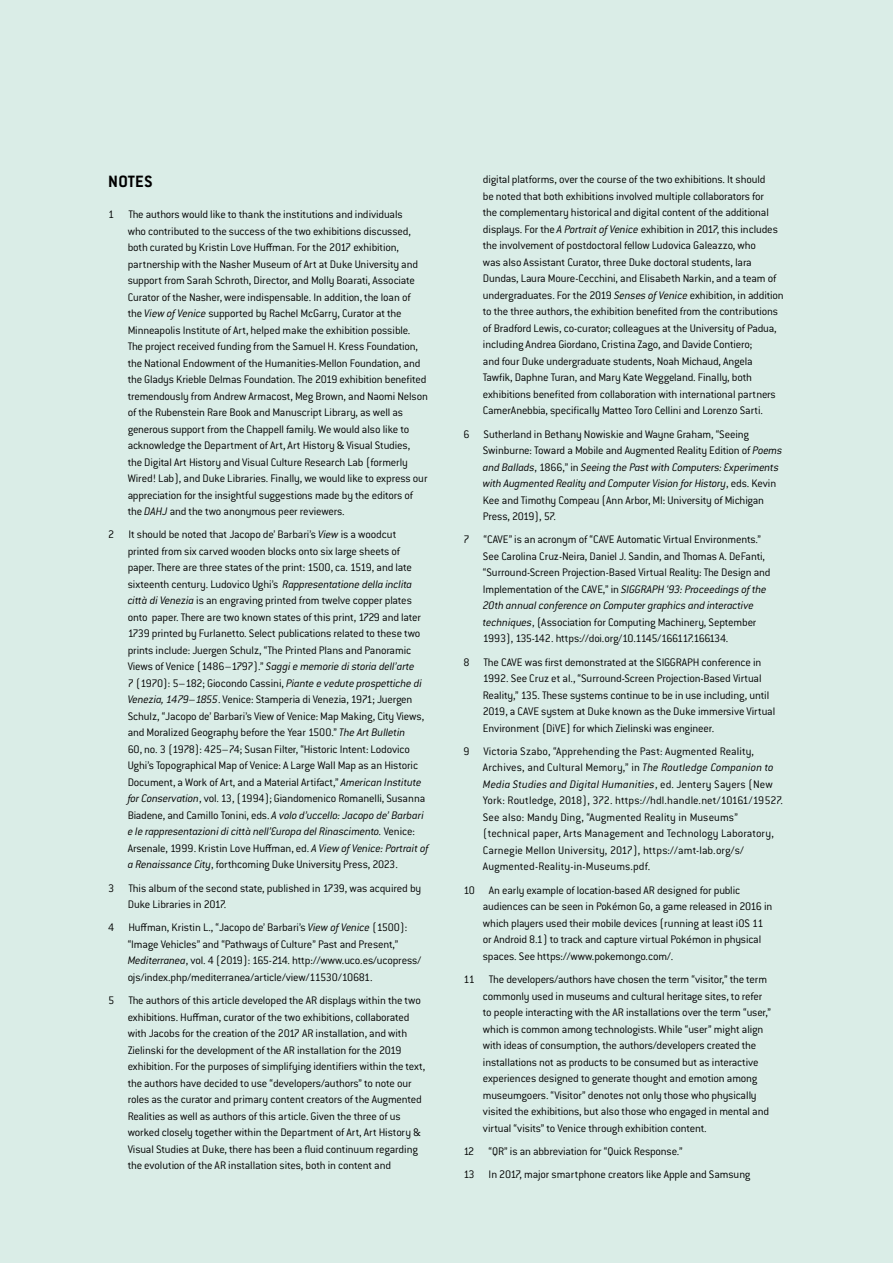
<style>
.page{position:relative;width:893px;height:1263px;background:#fff}
.page>*{position:absolute;margin:0;border:0;box-sizing:border-box;transform-origin:0 0}
.t1{font:700 18px "Conduit ITC";letter-spacing:.01em;color:#000}
.t2{font:12px/16.5px "Conduit ITC Light";letter-spacing:-.015em;color:#000}
.t3{font:12px/16.5px "Conduit ITC Light";letter-spacing:.005em;color:#000}
.s1{font-style:italic}
</style>
<div class="page">
<div style="left:1px;top:0;width:892px;height:1263px;background:#daede7"></div>
<h1 class="t1" style="left:108px;top:171px;width:46px">NOTES</h1>
<p class="t2" style="left:128px;top:206px;width:302px;text-indent:-20px">1 The authors would like to thank the institutions and individuals<br>who contributed to the success of the two exhibitions discussed, both curated by Kristin Love Huffman. For the 2017 exhibition, partnership with the Nasher Museum of Art at Duke University and support from Sarah Schroth, Director, and Molly Boarati, Associate Curator of the Nasher, were indispensable. In addition, the loan of the <span class="s1">View of Venice</span> supported by Rachel McGarry, Curator at the Minneapolis Institute of Art, helped make the exhibition possible.<br>The project received funding from the Samuel H. Kress Foundation, the National Endowment of the Humanities-Mellon Foundation, and the Gladys Krieble Delmas Foundation. The 2019 exhibition benefited tremendously from Andrew Armacost, Meg Brown, and Naomi Nelson of the Rubenstein Rare Book and Manuscript Library, as well as generous support from the Chappell family. We would also like to acknowledge the Department of Art, Art History &amp; Visual Studies,<br>the Digital Art History and Visual Culture Research Lab (formerly Wired! Lab), and Duke Libraries. Finally, we would like to express our appreciation for the insightful suggestions made by the editors of the <span class="s1">DAHJ</span> and the two anonymous peer reviewers.</p>
<p class="t2" style="left:128px;top:526px;width:303px;text-indent:-20px">2 It should be noted that Jacopo de’ Barbari’s <span class="s1">View</span> is a woodcut printed from six carved wooden blocks onto six large sheets of paper. There are three states of the print: 1500, ca. 1519, and late sixteenth century. Ludovico Ughi’s <span class="s1">Rappresentatione della inclita città di Venezia</span> is an engraving printed from twelve copper plates onto paper. There are two known states of this print, 1729 and later 1739 printed by Furlanetto. Select publications related to these two prints include: Juergen Schulz, “The Printed Plans and Panoramic Views of Venice (1486–1797).” <span class="s1">Saggi e memorie di storia dell’arte<br></span>7 (1970): 5–182; Giocondo Cassini, <span class="s1">Piante e vedute prospettiche di Venezia, 1479–1855</span>. Venice: Stamperia di Venezia, 1971; Juergen Schulz, “Jacopo de’ Barbari’s View of Venice: Map Making, City Views, and Moralized Geography before the Year 1500.” <span class="s1">The Art Bulletin<br></span>60, no. 3 (1978): 425–74; Susan Filter, “Historic Intent: Lodovico Ughi’s Topographical Map of Venice: A Large Wall Map as an Historic Document, a Work of Art, and a Material Artifact,” <span class="s1">American Institute for Conservation</span>, vol. 13, (1994); Giandomenico Romanelli, Susanna Biadene, and Camillo Tonini, eds. <span class="s1">A volo d’uccello: Jacopo de’ Barbari e le rappresentazioni di città nell’Europa del Rinascimento.</span> Venice:<br>Arsenale, 1999. Kristin Love Huffman, ed. <span class="s1">A View of Venice: Portrait of a Renaissance City</span>, forthcoming Duke University Press, 2023.</p>
<p class="t2" style="left:128px;top:879px;width:295px;text-indent:-20px">3 This album of the second state, published in 1739, was acquired by<br>Duke Libraries in 2017.</p>
<p class="t2" style="left:128px;top:919px;width:295px;text-indent:-20px">4 Huffman, Kristin L., “Jacopo de’ Barbari’s <span class="s1">View of Venice</span> (1500): “Image Vehicles” and “Pathways of Culture” Past and Present,” <span class="s1">Mediterranea</span>, vol. 4 (2019): 165-214. http://www.uco.es/ucopress/ ojs/index.php/mediterranea/article/view/11530/10681.</p>
<p class="t2" style="left:128px;top:992px;width:299px;text-indent:-20px">5 The authors of this article developed the AR displays within the two exhibitions. Huffman, curator of the two exhibitions, collaborated with Jacobs for the creation of the 2017 AR installation, and with Zielinski for the development of the AR installation for the 2019 exhibition. For the purposes of simplifying identifiers within the text, the authors have decided to use “developers/authors” to note our roles as the curator and primary content creators of the Augmented Realities as well as authors of this article. Given the three of us worked closely together within the Department of Art, Art History &amp; Visual Studies at Duke, there has been a fluid continuum regarding the evolution of the AR installation sites, both in content and</p>
<p class="t2" style="left:483px;top:171px;width:302px">digital platforms, over the course of the two exhibitions. It should<br>be noted that both exhibitions involved multiple collaborators for<br>the complementary historical and digital content of the additional displays. For the <span class="s1">A Portrait of Venice</span> exhibition in 2017, this includes the involvement of postdoctoral fellow Ludovica Galeazzo, who<br>was also Assistant Curator, three Duke doctoral students, Iara Dundas, Laura Moure-Cecchini, and Elisabeth Narkin, and a team of undergraduates. For the 2019 <span class="s1">Senses of Venice</span> exhibition, in addition to the three authors, the exhibition benefited from the contributions of Bradford Lewis, co-curator; colleagues at the University of Padua, including Andrea Giordano, Cristina Zago, and Davide Contiero;<br>and four Duke undergraduate students, Noah Michaud, Angela Tawfik, Daphne Turan, and Mary Kate Weggeland. Finally, both exhibitions benefited from collaboration with international partners CamerAnebbia, specifically Matteo Toro Cellini and Lorenzo Sarti.</p>
<p class="t2" style="left:483px;top:425px;width:301px;text-indent:-20px">6 Sutherland in Bethany Nowiskie and Wayne Graham, “Seeing Swinburne: Toward a Mobile and Augmented Reality Edition of <span class="s1">Poems and Ballads</span>, 1866,” in <span class="s1">Seeing the Past with Computers: Experiments with Augmented Reality and Computer Vision for History</span>, eds. Kevin Kee and Timothy Compeau (Ann Arbor, MI: University of Michigan Press, 2019), 57.</p>
<p class="t2" style="left:483px;top:531px;width:289px;text-indent:-20px">7 “CAVE” is an acronym of “CAVE Automatic Virtual Environments.” See Carolina Cruz-Neira, Daniel J. Sandin, and Thomas A. DeFanti, “Surround-Screen Projection-Based Virtual Reality: The Design and Implementation of the CAVE,” in <span class="s1">SIGGRAPH ‘93: Proceedings of the 20th annual conference on Computer graphics and interactive techniques</span>, (Association for Computing Machinery, September 1993), 135-142. https://doi.org/10.1145/166117.166134.</p>
<p class="t2" style="left:483px;top:653px;width:294px;text-indent:-20px">8 The CAVE was first demonstrated at the SIGGRAPH conference in 1992. See Cruz et al., “Surround-Screen Projection-Based Virtual Reality,” 135. These systems continue to be in use including, until 2019, a CAVE system at Duke known as the Duke immersive Virtual Environment (DiVE) for which Zielinski was engineer.</p>
<p class="t3" style="left:483px;top:743px;width:302px;text-indent:-20px">9 Victoria Szabo, “Apprehending the Past: Augmented Reality, Archives, and Cultural Memory,” in <span class="s1">The Routledge Companion to Media Studies and Digital Humanities</span>, ed. Jentery Sayers (New York: Routledge, 2018), 372. https://hdl.handle.net/10161/19527.<br>See also: Mandy Ding, “Augmented Reality in Museums” (technical paper, Arts Management and Technology Laboratory, Carnegie Mellon University, 2017), https://amt-lab.org/s/ Augmented-Reality-in-Museums.pdf.</p>
<p class="t2" style="left:483px;top:881px;width:291px;text-indent:-20px">10 An early example of location-based AR designed for public audiences can be seen in Pokémon Go, a game released in 2016 in which players used their mobile devices (running at least iOS 11 or Android 8.1) to track and capture virtual Pokémon in physical spaces. See https://www.pokemongo.com/.</p>
<p class="t2" style="left:483px;top:971px;width:290px;text-indent:-20px">11 The developers/authors have chosen the term “visitor,” the term commonly used in museums and cultural heritage sites, to refer to people interacting with the AR installations over the term “user,” which is common among technologists. While “user” might align with ideas of consumption, the authors/developers created the installations not as products to be consumed but as interactive experiences designed to generate thought and emotion among museumgoers. “Visitor” denotes not only those who physically visited the exhibitions, but also those who engaged in mental and virtual “visits” to Venice through exhibition content.</p>
<p class="t2" style="left:463px;top:1139px;width:289px;line-height:23.2px">12 “QR” is an abbreviation for “Quick Response.”<br>13 In 2017, major smartphone creators like Apple and Samsung</p>
</div>
